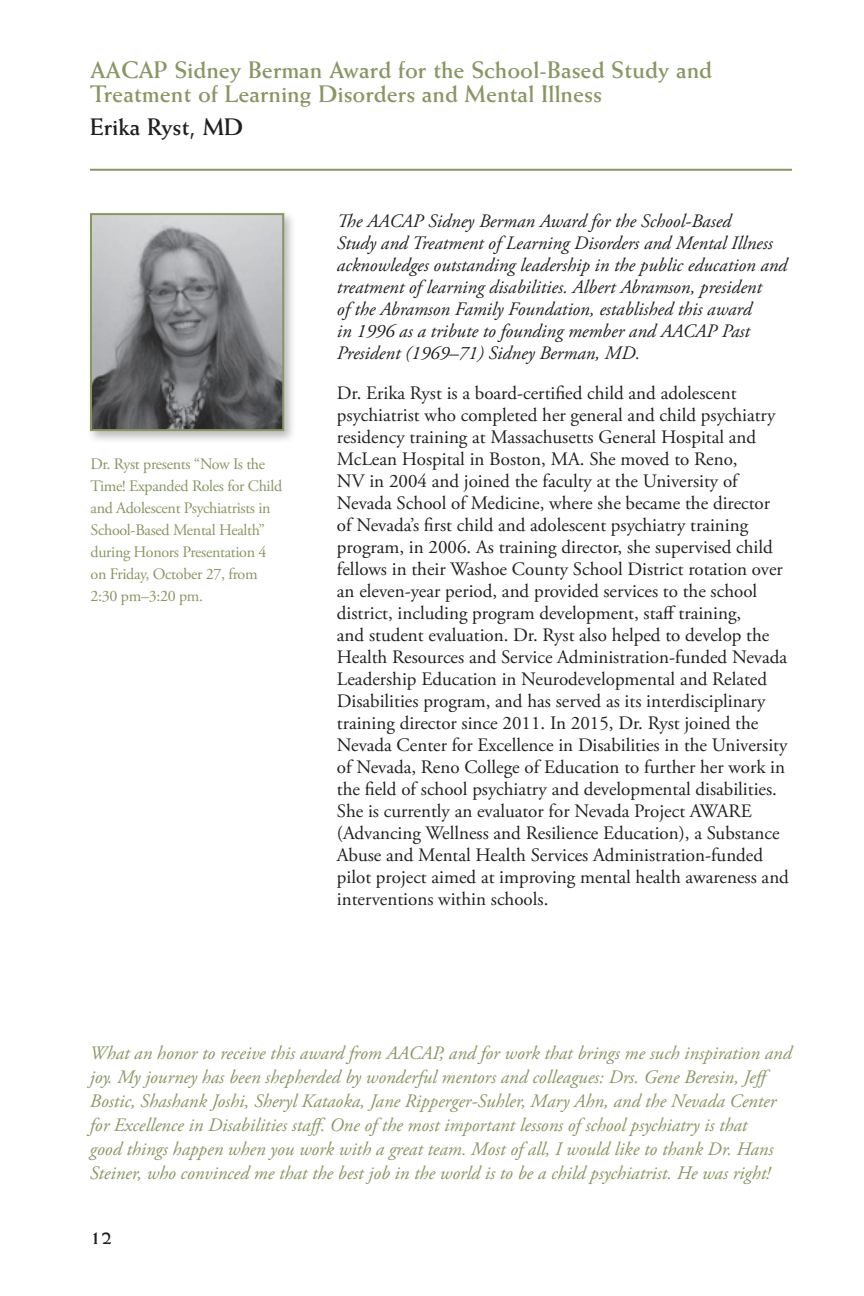
<style>
.page{position:relative;width:864px;height:1296px;background:#fff}
.page>*{position:absolute;margin:0;border:0;box-sizing:border-box;transform-origin:0 0}
.t1{font:700 24px/24px "Weiss Std";color:#899664}
.t2{font:700 24px "Weiss Std";color:#231f20}
.t3{font:700 20px "Weiss Std";color:#231f20}
.t4{font:19px/22px "Adobe Garamond Pro";color:#231f20}
.t5{font:italic 19px/24px "Adobe Garamond Pro";color:#899664}
.t6{font:italic 19px/22px "Adobe Garamond Pro";color:#231f20}
.t7{font:16px/22px "Adobe Garamond Pro";letter-spacing:-.02em;color:#899664}
</style>
<div class="page">
<hr style="left:90px;top:169px;width:702px;height:2px;background:#899664">
<div style="left:86px;top:209px;width:210px;height:234px;background:#231f20;opacity:.3"></div>
<img style="left:93px;top:216px;width:188px;height:212px">
<div style="left:90px;top:213px;width:194px;height:218px;border:2px solid #899664"></div>
<p class="t1" style="left:90px;top:57px;width:624px">AACAP Sidney Berman Award for the School-Based Study and<br>Treatment of Learning Disorders and Mental Illness</p>
<p class="t2" style="left:90px;top:112px;width:155px">Erika Ryst, MD</p>
<p class="t7" style="left:91px;top:454px;width:193px">Dr. Ryst presents “Now Is the<br>Time! Expanded Roles for Child and Adolescent Psychiatrists in<br>School-Based Mental Health” during Honors Presentation 4 on Friday, October 27, from<br>2:30 pm–3:20 pm.</p>
<p class="t6" style="left:337px;top:210px;width:452px">The AACAP Sidney Berman Award for the School-Based<br>Study and Treatment of Learning Disorders and Mental Illness acknowledges outstanding leadership in the public education and treatment of learning disabilities. Albert Abramson, president<br>of the Abramson Family Foundation, established this award<br>in 1996 as a tribute to founding member and AACAP Past President (1969–71) Sidney Berman, MD.</p>
<p class="t4" style="left:337px;top:383px;width:454px">Dr. Erika Ryst is a board-certified child and adolescent psychiatrist who completed her general and child psychiatry residency training at Massachusetts General Hospital and McLean Hospital in Boston, MA. She moved to Reno,<br>NV in 2004 and joined the faculty at the University of Nevada School of Medicine, where she became the director of Nevada’s first child and adolescent psychiatry training program, in 2006. As training director, she supervised child fellows in their Washoe County School District rotation over an eleven-year period, and provided services to the school district, including program development, staff training,<br>and student evaluation. Dr. Ryst also helped to develop the Health Resources and Service Administration-funded Nevada Leadership Education in Neurodevelopmental and Related Disabilities program, and has served as its interdisciplinary training director since 2011. In 2015, Dr. Ryst joined the Nevada Center for Excellence in Disabilities in the University of Nevada, Reno College of Education to further her work in the field of school psychiatry and developmental disabilities.<br>She is currently an evaluator for Nevada Project AWARE (Advancing Wellness and Resilience Education), a Substance Abuse and Mental Health Services Administration-funded pilot project aimed at improving mental health awareness and interventions within schools.</p>
<p class="t5" style="left:90px;top:1042px;width:703px">What an honor to receive this award from AACAP, and for work that brings me such inspiration and joy. My journey has been shepherded by wonderful mentors and colleagues: Drs. Gene Beresin, Jeff Bostic, Shashank Joshi, Sheryl Kataoka, Jane Ripperger-Suhler, Mary Ahn, and the Nevada Center for Excellence in Disabilities staff. One of the most important lessons of school psychiatry is that<br>good things happen when you work with a great team. Most of all, I would like to thank Dr. Hans Steiner, who convinced me that the best job in the world is to be a child psychiatrist. He was right!</p>
<p class="t3" style="left:90px;top:1225px;width:24px">12</p>
</div>
